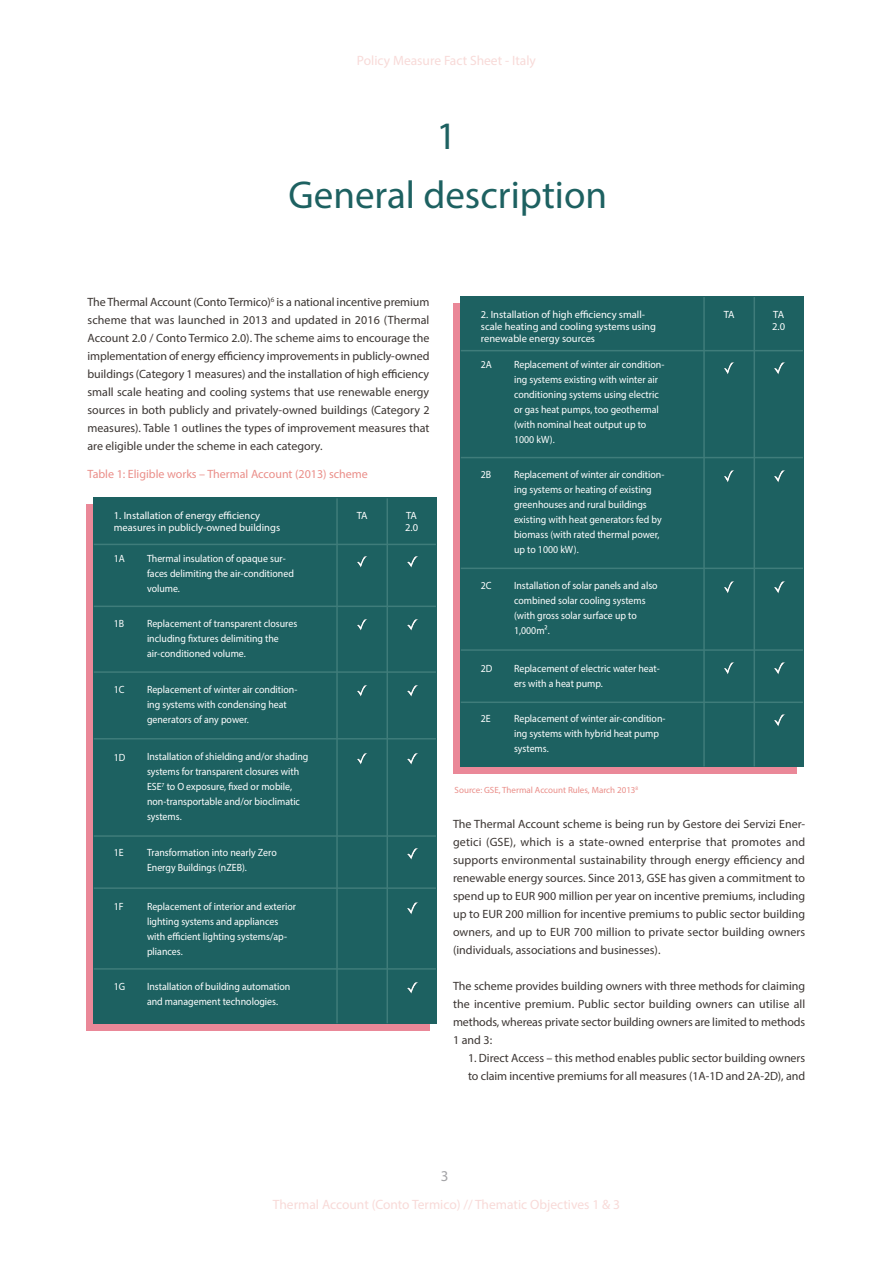
<style>
.page{position:relative;width:893px;height:1263px;background:#fff}
.page>*{position:absolute;margin:0;border:0;box-sizing:border-box;transform-origin:0 0}
.t1{font:39px "Myriad Pro";color:#1d6161}
.t2{font:15px "Myriad Pro";color:#a3a3a6}
.t3{font:13.5px "Myriad Pro";color:#f8dad8}
.Body_Text_style{font:12px/18px "Myriad Pro";color:#3b3532;text-align:justify}
.t4{font:12px "Myriad Pro";color:#ea8e89}
.t5{font:10.5px/15px "Myriad Pro";color:#fff;scale:.94 1}
.t6{font:10.5px/12px "Myriad Pro";color:#fff}
.t7{font:9px "Myriad Pro";color:#ea8e89}
</style>
<div class="page">
<div style="left:86px;top:505px;width:343px;height:526px;background:#ea8898"></div>
<div style="left:453px;top:303px;width:343px;height:471px;background:#ea8898"></div>
<div style="left:94px;top:497px;width:343px;height:526px;background:#1d6161"></div>
<div style="left:461px;top:296px;width:343px;height:470px;background:#1d6161"></div>
<hr style="left:94px;top:544px;width:342px;height:1px;background:#3f7c7a">
<hr style="left:461px;top:350px;width:342px;height:1px;background:#3f7c7a">
<hr style="left:94px;top:606px;width:342px;height:1px;background:#3f7c7a">
<hr style="left:461px;top:457px;width:342px;height:1px;background:#3f7c7a">
<hr style="left:94px;top:887px;width:342px;height:2px;background:#3f7c7a">
<hr style="left:94px;top:738px;width:342px;height:1px;background:#3f7c7a">
<hr style="left:461px;top:649px;width:342px;height:2px;background:#3f7c7a">
<hr style="left:94px;top:671px;width:342px;height:2px;background:#3f7c7a">
<hr style="left:461px;top:568px;width:342px;height:1px;background:#3f7c7a">
<hr style="left:94px;top:968px;width:342px;height:2px;background:#3f7c7a">
<hr style="left:94px;top:835px;width:342px;height:2px;background:#3f7c7a">
<hr style="left:461px;top:701px;width:342px;height:2px;background:#3f7c7a">
<hr style="left:336px;top:498px;width:2px;height:525px;background:#3f7c7a">
<hr style="left:703px;top:297px;width:2px;height:469px;background:#3f7c7a">
<hr style="left:387px;top:498px;width:1px;height:525px;background:#3f7c7a">
<hr style="left:753px;top:297px;width:2px;height:469px;background:#3f7c7a">
<img style="left:357px;top:556px;width:10px;height:12px">
<img style="left:724px;top:362px;width:10px;height:12px">
<img style="left:724px;top:470px;width:10px;height:12px">
<img style="left:724px;top:581px;width:10px;height:12px">
<svg style="left:724px;top:662px;width:10px;height:12px"></svg>
<img style="left:357px;top:619px;width:10px;height:12px">
<img style="left:357px;top:685px;width:10px;height:12px">
<img style="left:357px;top:753px;width:10px;height:12px">
<img style="left:407px;top:556px;width:11px;height:12px">
<img style="left:774px;top:362px;width:11px;height:13px">
<img style="left:774px;top:470px;width:11px;height:13px">
<img style="left:774px;top:581px;width:11px;height:13px">
<svg style="left:774px;top:662px;width:11px;height:13px"></svg>
<img style="left:774px;top:714px;width:11px;height:13px">
<img style="left:407px;top:619px;width:11px;height:12px">
<img style="left:407px;top:685px;width:11px;height:12px">
<img style="left:407px;top:753px;width:11px;height:12px">
<img style="left:407px;top:848px;width:11px;height:12px">
<img style="left:407px;top:902px;width:11px;height:13px">
<img style="left:407px;top:982px;width:11px;height:12px">
<p class="t3" style="left:357px;top:52px;width:181px">Policy Measure Fact Sheet - Italy</p>
<p class="t1" style="left:437px;top:112px;width:22px">1</p>
<p class="t1" style="left:288px;top:170px;width:320px">General description</p>
<p class="Body_Text_style" style="left:87px;top:293px;width:344px">The Thermal Account (Conto Termico)<sup>6</sup> is a national incentive premium scheme that was launched in 2013 and updated in 2016 (Thermal Account 2.0 / Conto Termico 2.0). The scheme aims to encourage the implementation of energy efficiency improvements in publicly-owned buildings (Category 1 measures) and the installation of high efficiency small scale heating and cooling systems that use renewable energy sources in both publicly and privately-owned buildings (Category 2 measures). Table 1 outlines the types of improvement measures that are eligible under the scheme in each category.</p>
<p class="t4" style="left:87px;top:466px;width:282px">Table 1: Eligible works – Thermal Account (2013) scheme</p>
<p class="t6" style="left:114px;top:509px;width:148px">1. Installation of energy efficiency</p>
<p class="t6" style="left:114px;top:521px;width:168px">measures in publicly-owned buildings</p>
<p class="t5" style="left:114px;top:551px;width:13px">1A</p>
<p class="t5" style="left:114px;top:616px;width:13px">1B</p>
<p class="t5" style="left:147px;top:551px;width:158px">Thermal insulation of opaque sur&shy;faces delimiting the air-conditioned volume.</p>
<p class="t5" style="left:147px;top:616px;width:161px">Replacement of transparent closures including fixtures delimiting the air-conditioned volume.</p>
<p class="t6" style="left:357px;top:509px;width:12px">TA</p>
<p class="t6" style="left:406px;top:509px;width:12px">TA</p>
<p class="t6" style="left:405px;top:521px;width:14px">2.0</p>
<p class="t6" style="left:481px;top:308px;width:177px">2. Installation of high efficiency small&shy;scale heating and cooling systems using renewable energy sources</p>
<p class="t5" style="left:481px;top:357px;width:13px">2A</p>
<p class="t5" style="left:514px;top:357px;width:162px">Replacement of winter air condition&shy;ing systems existing with winter air conditioning systems using electric or gas heat pumps, too geothermal (with nominal heat output up to<br>1000 kW).</p>
<p class="t5" style="left:481px;top:467px;width:13px">2B</p>
<p class="t5" style="left:514px;top:467px;width:162px">Replacement of winter air condition&shy;ing systems or heating of existing greenhouses and rural buildings existing with heat generators fed by biomass (with rated thermal power, up to 1000 kW).</p>
<p class="t5" style="left:481px;top:578px;width:13px">2C</p>
<p class="t5" style="left:514px;top:578px;width:154px">Installation of solar panels and also combined solar cooling systems (with gross solar surface up to<br>1,000m².</p>
<p class="t6" style="left:724px;top:308px;width:12px">TA</p>
<p class="t6" style="left:773px;top:308px;width:12px">TA</p>
<p class="t6" style="left:772px;top:320px;width:14px">2.0</p>
<p class="t5" style="left:114px;top:682px;width:13px">1C</p>
<p class="t5" style="left:147px;top:682px;width:162px">Replacement of winter air condition&shy;ing systems with condensing heat generators of any power.</p>
<p class="t5" style="left:114px;top:750px;width:14px">1D</p>
<p class="t5" style="left:147px;top:749px;width:173px">Installation of shielding and/or shading systems for transparent closures with ESE<sup>7</sup> to O exposure, fixed or mobile, non-transportable and/or bioclimatic systems.</p>
<p class="t5" style="left:114px;top:844px;width:12px">1E</p>
<p class="t5" style="left:147px;top:844px;width:140px">Transformation into nearly Zero<br>Energy Buildings (nZEB).</p>
<p class="t5" style="left:114px;top:899px;width:12px">1F</p>
<p class="t5" style="left:147px;top:899px;width:160px">Replacement of interior and exterior lighting systems and appliances with efficient lighting systems/ap&shy;pliances.</p>
<p class="t5" style="left:114px;top:978px;width:14px">1G</p>
<p class="t5" style="left:147px;top:978px;width:154px">Installation of building automation and management technologies.</p>
<p class="t5" style="left:481px;top:661px;width:14px">2D</p>
<p class="t5" style="left:481px;top:711px;width:12px">2E</p>
<p class="t5" style="left:514px;top:661px;width:157px">Replacement of electric water heat&shy;ers with a heat pump.</p>
<p class="t5" style="left:514px;top:711px;width:163px">Replacement of winter air-condition&shy;ing systems with hybrid heat pump systems.</p>
<p class="t7" style="left:455px;top:784px;width:185px">Source: GSE, Thermal Account Rules, March 2013<sup>8</sup></p>
<p class="Body_Text_style" style="left:453px;top:815px;width:354px">The Thermal Account scheme is being run by Gestore dei Servizi Ener&shy;getici (GSE), which is a state-owned enterprise that promotes and supports environmental sustainability through energy efficiency and renewable energy sources. Since 2013, GSE has given a commitment to spend up to EUR 900 million per year on incentive premiums, including up to EUR 200 million for incentive premiums to public sector building owners, and up to EUR 700 million to private sector building owners (individuals, associations and businesses).</p>
<p class="Body_Text_style" style="left:453px;top:977px;width:354px">The scheme provides building owners with three methods for claiming the incentive premium. Public sector building owners can utilise all methods, whereas private sector building owners are limited to methods 1 and 3:</p>
<p class="Body_Text_style" style="left:468px;top:1049px;width:339px">1. Direct Access – this method enables public sector building owners to claim incentive premiums for all measures (1A-1D and 2A-2D), and</p>
<p class="t2" style="left:441px;top:1167px;width:9px">3</p>
<p class="t3" style="left:273px;top:1196px;width:349px">Thermal Account (Conto Termico) // Thematic Objectives 1 &amp; 3</p>
</div>
